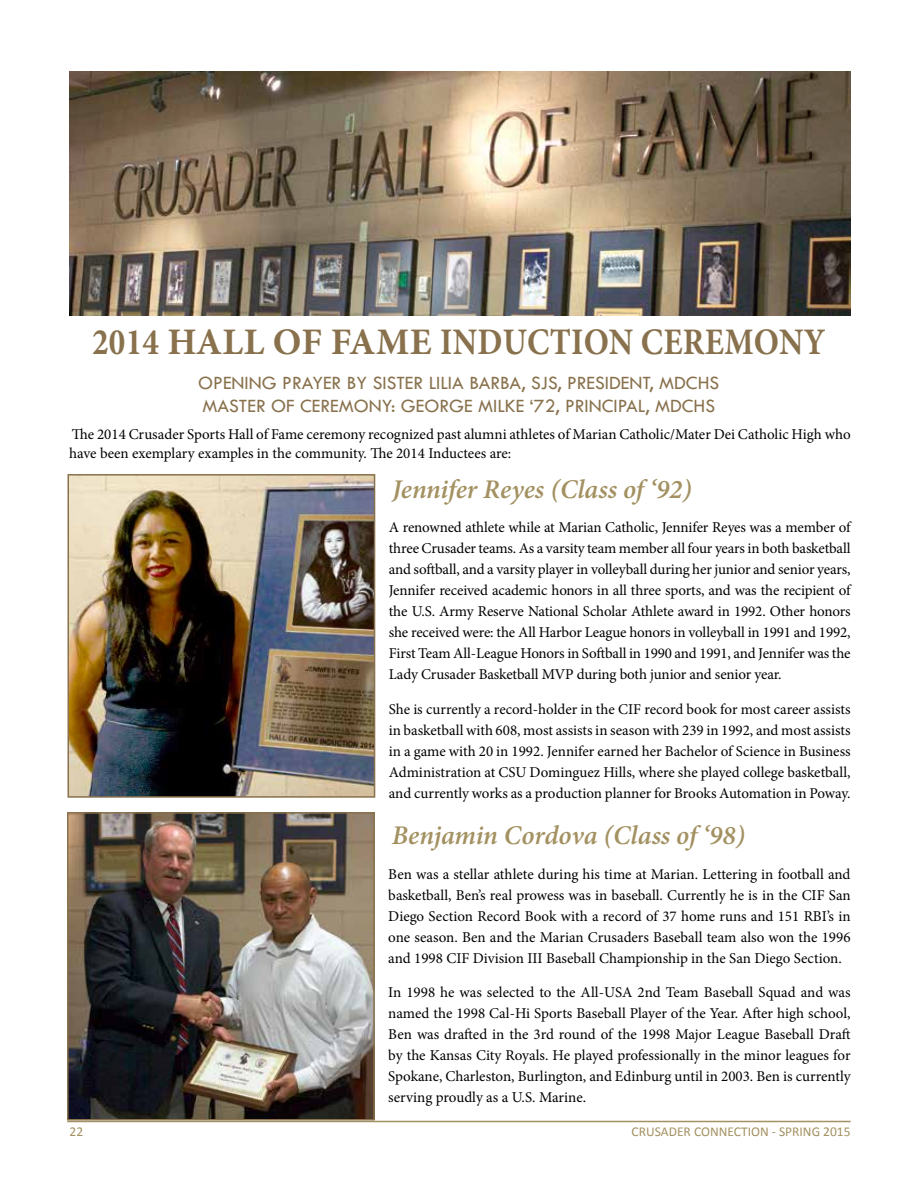
<style>
.page{position:relative;width:918px;height:1188px;background:#fff}
.page>*{position:absolute;margin:0;border:0;box-sizing:border-box;transform-origin:0 0}
.t1{font:700 37.5px "Minion Pro";letter-spacing:.01em;color:#88714c;scale:.88 1}
.t2{font:italic 600 27px "Minion Pro";color:#a39161}
.t3{font:19.5px/23.4px "Tw Cen";color:#88714c}
.t4{font:15px/21px "Minion Pro";letter-spacing:-.005em;color:#000;text-align:justify}
.t5{font:13.5px "Calibri";color:#a39161}
</style>
<div class="page">
<img style="left:69px;top:71px;width:782px;height:244px">
<img style="left:71px;top:477px;width:301px;height:318px">
<div style="left:68px;top:474px;width:307px;height:324px;border:2px solid #88714c"></div>
<img style="left:70px;top:815px;width:302px;height:302px">
<div style="left:67px;top:812px;width:308px;height:308px;border:2px solid #88714c"></div>
<hr style="left:67px;top:1121px;width:784px;height:1px;background:#a39161">
<h1 class="t1" style="left:92px;top:316px;width:835px">2014 HALL OF FAME INDUCTION CEREMONY</h1>
<h3 class="t3" style="left:198px;top:371px;width:523px">OPENING PRAYER BY SISTER LILIA BARBA, SJS, PRESIDENT, MDCHS<br>MASTER OF CEREMONY: GEORGE MILKE ‘72, PRINCIPAL, MDCHS</h3>
<p class="t4" style="left:69px;top:424px;width:783px;line-height:19.5px">The 2014 Crusader Sports Hall of Fame ceremony recognized past alumni athletes of Marian Catholic/Mater Dei Catholic High who have been exemplary examples in the community. The 2014 Inductees are:</p>
<h2 class="t2" style="left:392px;top:470px;width:301px">Jennifer Reyes (Class of ‘92)</h2>
<p class="t4" style="left:389px;top:517px;width:463px">A renowned athlete while at Marian Catholic, Jennifer Reyes was a member of three Crusader teams. As a varsity team member all four years in both basketball and softball, and a varsity player in volleyball during her junior and senior years, Jennifer received academic honors in all three sports, and was the recipient of the U.S. Army Reserve National Scholar Athlete award in 1992. Other honors she received were: the All Harbor League honors in volleyball in 1991 and 1992, First Team All-League Honors in Softball in 1990 and 1991, and Jennifer was the Lady Crusader Basketball MVP during both junior and senior year.</p>
<p class="t4" style="left:389px;top:699px;width:463px">She is currently a record-holder in the CIF record book for most career assists in basketball with 608, most assists in season with 239 in 1992, and most assists in a game with 20 in 1992. Jennifer earned her Bachelor of Science in Business Administration at CSU Dominguez Hills, where she played college basketball, and currently works as a production planner for Brooks Automation in Poway.</p>
<h2 class="t2" style="left:392px;top:817px;width:355px">Benjamin Cordova (Class of ‘98)</h2>
<p class="t4" style="left:388px;top:864px;width:464px">Ben was a stellar athlete during his time at Marian. Lettering in football and basketball, Ben’s real prowess was in baseball. Currently he is in the CIF San Diego Section Record Book with a record of 37 home runs and 151 RBI’s in one season. Ben and the Marian Crusaders Baseball team also won the 1996 and 1998 CIF Division III Baseball Championship in the San Diego Section.</p>
<p class="t4" style="left:388px;top:982px;width:464px">In 1998 he was selected to the All-USA 2nd Team Baseball Squad and was named the 1998 Cal-Hi Sports Baseball Player of the Year. After high school, Ben was drafted in the 3rd round of the 1998 Major League Baseball Draft by the Kansas City Royals. He played professionally in the minor leagues for Spokane, Charleston, Burlington, and Edinburg until in 2003. Ben is currently serving proudly as a U.S. Marine.</p>
<p class="t5" style="left:70px;top:1122px;width:15px">22</p>
<p class="t5" style="left:632px;top:1122px;width:220px">CRUSADER CONNECTION - SPRING 2015</p>
</div>
